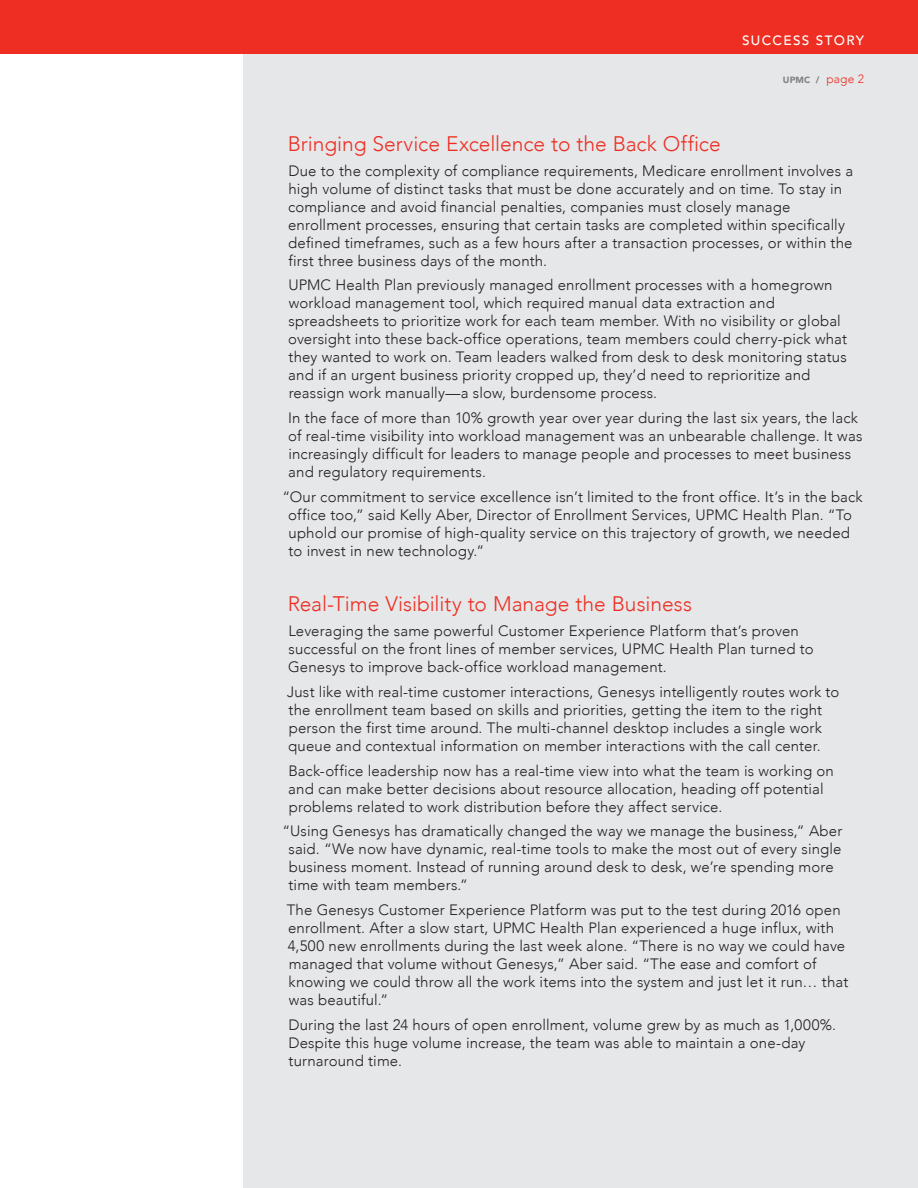
<style>
.page{position:relative;width:918px;height:1188px;background:#fff}
.page>*{position:absolute;margin:0;border:0;box-sizing:border-box;transform-origin:0 0}
.t1{font:300 21px "Avenir";color:#ee2e22}
.t2{font:300 15px/18px "Avenir";letter-spacing:.01em;color:#231f20}
.t3{font:500 13.5px "Avenir";letter-spacing:.1em;color:#fff}
.t4{font:900 9px "Avenir";color:#808083}
.s1{font-weight:300;font-size:12px;color:#ee2e22}
</style>
<div class="page">
<div style="left:243px;top:54px;width:675px;height:1134px;background:#e6e7e9"></div>
<div style="left:0;top:0;width:918px;height:54px;background:#ee2e22"></div>
<p class="t3" style="left:742px;top:28px;width:123px">SUCCESS STORY</p>
<p class="t4" style="left:783px;top:72px;width:83px">UPMC / <span class="s1">page 2</span></p>
<h1 class="t1" style="left:288px;top:131px;width:435px">Bringing Service Excellence to the Back Office</h1>
<p class="t2" style="left:288px;top:161px;width:567px">Due to the complexity of compliance requirements, Medicare enrollment involves a high volume of distinct tasks that must be done accurately and on time. To stay in compliance and avoid financial penalties, companies must closely manage enrollment processes, ensuring that certain tasks are completed within specifically defined timeframes, such as a few hours after a transaction processes, or within the first three business days of the month.</p>
<p class="t2" style="left:288px;top:276px;width:561px">UPMC Health Plan previously managed enrollment processes with a homegrown workload management tool, which required manual data extraction and spreadsheets to prioritize work for each team member. With no visibility or global oversight into these back-office operations, team members could cherry-pick what they wanted to work on. Team leaders walked from desk to desk monitoring status and if an urgent business priority cropped up, they’d need to reprioritize and reassign work manually—a slow, burdensome process.</p>
<p class="t2" style="left:288px;top:409px;width:576px">In the face of more than 10% growth year over year during the last six years, the lack of real-time visibility into workload management was an unbearable challenge. It was increasingly difficult for leaders to manage people and processes to meet business and regulatory requirements.</p>
<p class="t2" style="left:288px;top:488px;width:576px;text-indent:-6px">“Our commitment to service excellence isn’t limited to the front office. It’s in the back office too,” said Kelly Aber, Director of Enrollment Services, UPMC Health Plan. “To uphold our promise of high-quality service on this trajectory of growth, we needed to invest in new technology.”</p>
<h1 class="t1" style="left:288px;top:592px;width:406px">Real-Time Visibility to Manage the Business</h1>
<p class="t2" style="left:288px;top:622px;width:527px">Leveraging the same powerful Customer Experience Platform that’s proven successful on the front lines of member services, UPMC Health Plan turned to<br>Genesys to improve back-office workload management.</p>
<p class="t2" style="left:287px;top:683px;width:554px">Just like with real-time customer interactions, Genesys intelligently routes work to the enrollment team based on skills and priorities, getting the item to the right person the first time around. The multi-channel desktop includes a single work queue and contextual information on member interactions with the call center.</p>
<p class="t2" style="left:288px;top:761px;width:547px">Back-office leadership now has a real-time view into what the team is working on and can make better decisions about resource allocation, heading off potential problems related to work distribution before they affect service.</p>
<p class="t2" style="left:289px;top:822px;width:555px;text-indent:-6px">“Using Genesys has dramatically changed the way we manage the business,” Aber said. “We now have dynamic, real-time tools to make the most out of every single business moment. Instead of running around desk to desk, we’re spending more time with team members.”</p>
<p class="t2" style="left:287px;top:901px;width:563px">The Genesys Customer Experience Platform was put to the test during 2016 open enrollment. After a slow start, UPMC Health Plan experienced a huge influx, with 4,500 new enrollments during the last week alone. “There is no way we could have managed that volume without Genesys,” Aber said. “The ease and comfort of knowing we could throw all the work items into the system and just let it run… that was beautiful.”</p>
<p class="t2" style="left:288px;top:1016px;width:549px">During the last 24 hours of open enrollment, volume grew by as much as 1,000%.<br>Despite this huge volume increase, the team was able to maintain a one-day turnaround time.</p>
</div>
